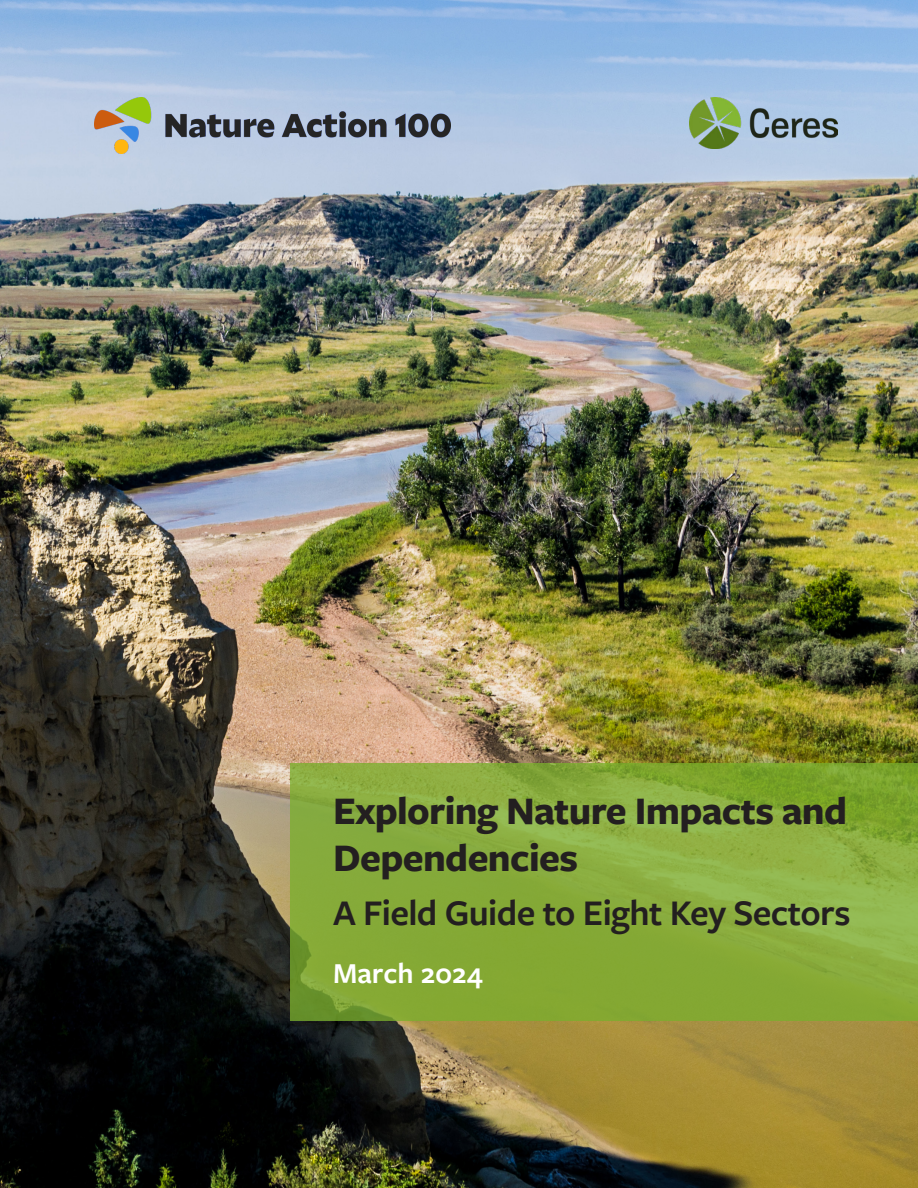
<style>
.page{position:relative;width:918px;height:1188px;background:#fff}
.page>*{position:absolute;margin:0;border:0;box-sizing:border-box;transform-origin:0 0}
.Heading_1{font:700 40.5px/46.5px "Freight Sans Pro";letter-spacing:-.015em;color:#231f20}
.Heading_1-2{font:600 37.5px "Freight Sans Pro";letter-spacing:-.015em;color:#231f20}
.Heading_1-3{font:600 30px "Freight Sans Pro";color:#fff}
</style>
<div class="page">
<img style="left:0;top:0;width:918px;height:1188px">
<img style="left:94px;top:98px;width:357px;height:55px">
<img style="left:689px;top:97px;width:149px;height:51px">
<svg style="left:291px;top:763px;width:627px;height:258px;background:#87ab3b"></svg>
<p class="Heading_1" style="left:333px;top:786px;width:515px">Exploring Nature Impacts and<br>Dependencies</p>
<p class="Heading_1-2" style="left:333px;top:887px;width:519px">A Field Guide to Eight Key Sectors</p>
<p class="Heading_1-3" style="left:333px;top:953px;width:151px">March 2024</p>
</div>
